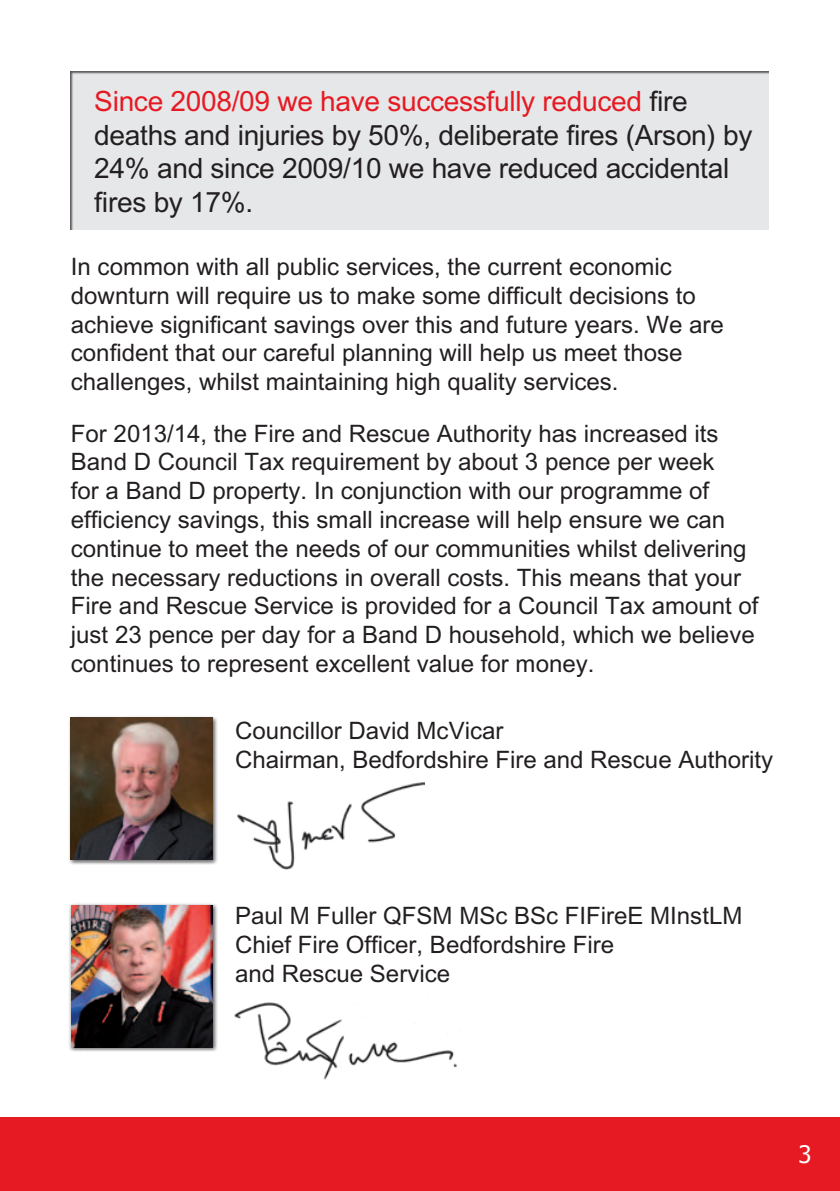
<style>
.page{position:relative;width:840px;height:1191px;background:#fff}
.page>*{position:absolute;margin:0;border:0;box-sizing:border-box;transform-origin:0 0}
.t1{font:28px/33.6px "M Arial";letter-spacing:-.01em;color:#231f20}
.t2{font:24px/28.8px "M Arial";color:#231f20}
.t3{font:24px "Tahoma";color:#fff}
.s1{color:#e51a23}
</style>
<div class="page">
<div style="left:0;top:1117px;width:839px;height:74px;background:#e51a23"></div>
<img style="left:237px;top:782px;width:187px;height:88px">
<div style="left:68px;top:715px;width:149px;height:149px;background:#231f20;opacity:.75"></div>
<img style="left:71px;top:717px;width:142px;height:142px">
<div style="left:68px;top:902px;width:150px;height:150px;background:#231f20;opacity:.75"></div>
<img style="left:71px;top:905px;width:142px;height:142px">
<img style="left:234px;top:1002px;width:223px;height:78px">
<div style="left:68px;top:68px;width:702px;height:162px;background:#231f20;opacity:.75"></div>
<p class="t1" style="left:94px;top:84px;width:659px"><span class="s1">Since 2008/09 we have successfully reduced</span> fire deaths and injuries by 50%, deliberate fires (Arson) by 24% and since 2009/10 we have reduced accidental fires by 17%.</p>
<p class="t2" style="left:71px;top:252px;width:654px">In common with all public services, the current economic downturn will require us to make some difficult decisions to achieve significant savings over this and future years. We are confident that our careful planning will help us meet those challenges, whilst maintaining high quality services.</p>
<p class="t2" style="left:71px;top:418px;width:688px">For 2013/14, the Fire and Rescue Authority has increased its Band D Council Tax requirement by about 3 pence per week<br>for a Band D property. In conjunction with our programme of efficiency savings, this small increase will help ensure we can continue to meet the needs of our communities whilst delivering the necessary reductions in overall costs. This means that your Fire and Rescue Service is provided for a Council Tax amount of just 23 pence per day for a Band D household, which we believe continues to represent excellent value for money.</p>
<p class="t2" style="left:235px;top:716px;width:539px">Councillor David McVicar<br>Chairman, Bedfordshire Fire and Rescue Authority</p>
<p class="t2" style="left:235px;top:901px;width:508px">Paul M Fuller QFSM MSc BSc FIFireE MInstLM<br>Chief Fire Officer, Bedfordshire Fire<br>and Rescue Service</p>
<p class="t3" style="left:798px;top:1137px;width:15px">3</p>
</div>
